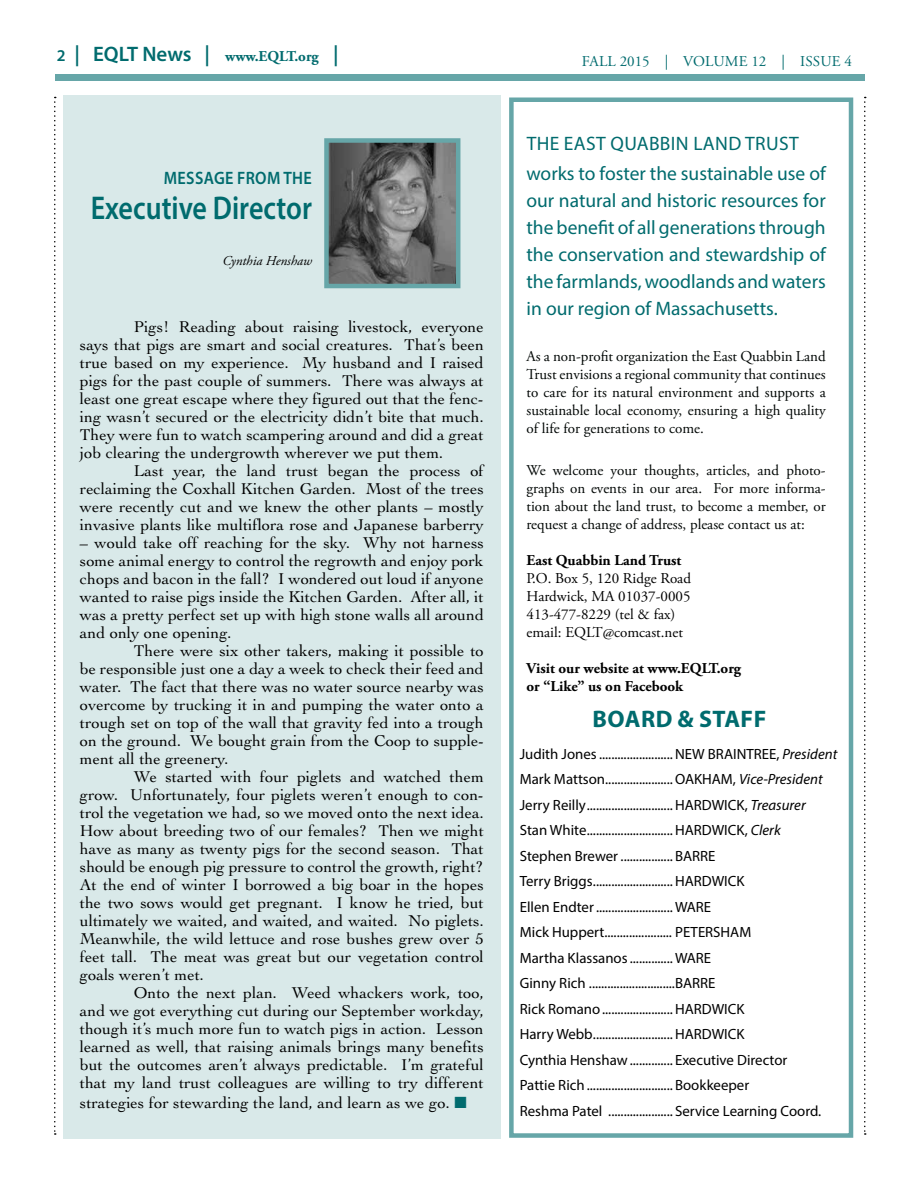
<style>
.page{position:relative;width:918px;height:1188px;background:#fff}
.page>*{position:absolute;margin:0;border:0;box-sizing:border-box;transform-origin:0 0}
.t1{font:600 33px "Myriad Pro";color:#006b6e;scale:.85 1}
.t2{font:700 24px "Myriad Pro";letter-spacing:.02em;color:#006b6e}
.t3{font:19.5px/27px "Myriad Pro";color:#006b6e;text-align:justify}
.t4{font:19.5px/30px "Myriad Pro";letter-spacing:.02em;color:#006b6e}
.t5{font:600 18px "Myriad Pro";color:#006b6e;scale:.9 1}
.t6{font:16.5px/18px "Cochin LT Std";color:#000;text-align:justify}
.t7{font:15px/18px "Adobe Garamond Pro";color:#000604;text-align:justify}
.t8{font:15px/18px "Adobe Garamond Pro";color:#000100}
.t9{font:700 15px/18px "Adobe Garamond Pro";color:#000100}
.t10{font:700 15px "Adobe Garamond Pro";color:#006b6e}
.t11{font:15px "Adobe Garamond Pro";letter-spacing:.015em;color:#006b6e}
.t12{font:14.85px/25.5px "Myriad Pro";color:#000}
.t13{font:italic 14.85px "Myriad Pro";color:#000}
.t14{font:italic 13.5px "Adobe Garamond Pro";color:#000}
.s1{font-family:"Myriad Pro";font-weight:600;font-size:16.5px}
.s2{font-family:"Myriad Pro";font-weight:600;font-size:21px}
.s3{color:#006b6e}
.s4{font-style:italic}
.s5{font-style:normal}
</style>
<div class="page">
<div style="left:55px;top:74px;width:810px;height:7px;background:#66a6a8"></div>
<svg style="left:54px;top:97px;width:2px;height:1038px"></svg>
<svg style="left:864px;top:97px;width:2px;height:1038px"></svg>
<div style="left:63px;top:95px;width:438px;height:1043px;background:#d9e9e9"></div>
<div style="left:509px;top:98px;width:344px;height:1040px;border:4px solid #66a6a8"></div>
<img style="left:329px;top:143px;width:126px;height:140px">
<div style="left:324px;top:138px;width:136px;height:150px;border:4px solid #66a6a8"></div>
<p class="t10" style="left:57px;top:48px;width:283px"><span class="s1">2</span> <span class="s2">| EQLT News |</span> www.EQLT.org <span class="s2">|</span></p>
<p class="t11" style="left:582px;top:52px;width:272px">FALL 2015 | Volume 12 | Issue 4</p>
<p class="t5" style="left:164px;top:167px;width:27px">Message</p>
<p class="t5" style="left:237px;top:167px;width:13px">from</p>
<p class="t5" style="left:283px;top:167px;width:31px">the</p>
<h1 class="t1" style="left:91px;top:187px;width:262px">Executive Director</h1>
<p class="t14" style="left:222px;top:253px;width:91px">Cynthia Henshaw</p>
<p class="t6" style="left:80px;top:318px;width:405px;text-indent:54px">Pigs! Reading about raising livestock, everyone says that pigs are smart and social creatures. That’s been true based on my experience. My husband and I raised pigs for the past couple of summers. There was always at least one great escape where they figured out that the fenc&shy;ing wasn’t secured or the electricity didn’t bite that much.<br>They were fun to watch scampering around and did a great job clearing the undergrowth wherever we put them.</p>
<p class="t6" style="left:80px;top:462px;width:405px;text-indent:54px">Last year, the land trust began the process of reclaiming the Coxhall Kitchen Garden. Most of the trees were recently cut and we knew the other plants – mostly invasive plants like multiflora rose and Japanese barberry</p>
<p class="t6" style="left:80px;top:534px;width:405px">– would take off reaching for the sky. Why not harness some animal energy to control the regrowth and enjoy pork chops and bacon in the fall? I wondered out loud if anyone wanted to raise pigs inside the Kitchen Garden. After all, it was a pretty perfect set up with high stone walls all around and only one opening.</p>
<p class="t6" style="left:80px;top:642px;width:405px;text-indent:54px">There were six other takers, making it possible to be responsible just one a day a week to check their feed and water. The fact that there was no water source nearby was overcome by trucking it in and pumping the water onto a trough set on top of the wall that gravity fed into a trough on the ground. We bought grain from the Coop to supple&shy;ment all the greenery.</p>
<p class="t6" style="left:80px;top:768px;width:405px;text-indent:54px">We started with four piglets and watched them grow. Unfortunately, four piglets weren’t enough to con&shy;trol the vegetation we had, so we moved onto the next idea.<br>How about breeding two of our females? Then we might have as many as twenty pigs for the second season. That should be enough pig pressure to control the growth, right?<br>At the end of winter I borrowed a big boar in the hopes the two sows would get pregnant. I know he tried, but ultimately we waited, and waited, and waited. No piglets.<br>Meanwhile, the wild lettuce and rose bushes grew over 5 feet tall. The meat was great but our vegetation control goals weren’t met.</p>
<p class="t6" style="left:80px;top:984px;width:405px;text-indent:54px">Onto the next plan. Weed whackers work, too, and we got everything cut during our September workday, though it’s much more fun to watch pigs in action. Lesson learned as well, that raising animals brings many benefits but the outcomes aren’t always predictable. I’m grateful that my land trust colleagues are willing to try different</p>
<p class="t6" style="left:80px;top:1093px;width:388px">strategies for stewarding the land, and learn as we go. <span class="s3">■</span></p>
<p class="t4" style="left:526px;top:128px;width:301px">The East Quabbin Land Trust works to foster the sustainable use of</p>
<p class="t3" style="left:526px;top:187px;width:301px">our natural and historic resources for the benefit of all generations through the conservation and stewardship of the farmlands, woodlands and waters in our region of Massachusetts.</p>
<p class="t7" style="left:526px;top:348px;width:301px">As a non-profit organization the East Quabbin Land Trust envisions a regional community that continues to care for its natural environment and supports a sustainable local economy, ensuring a high quality of life for generations to come.</p>
<p class="t7" style="left:526px;top:462px;width:301px">We welcome your thoughts, articles, and photo&shy;graphs on events in our area. For more informa&shy;tion about the land trust, to become a member, or request a change of address, please contact us at:</p>
<p class="t9" style="left:526px;top:552px;width:156px">East Quabbin Land Trust</p>
<p class="t8" style="left:526px;top:570px;width:166px">P.O. Box 5, 120 Ridge Road<br>Hardwick, MA 01037-0005<br>413-477-8229 (tel &amp; fax) email: EQLT@comcast.net</p>
<p class="t9" style="left:526px;top:660px;width:216px">Visit our website at www.EQLT.org or “Like” us on Facebook</p>
<h2 class="t2" style="left:593px;top:704px;width:175px">BOARD &amp; STAFF</h2>
<p class="t12" style="left:520px;top:741px;width:197px">Judith Jones........................NEW BRAIN</p>
<p class="t12" style="left:520px;top:741px;width:319px;text-indent:227px">TREE, <span class="s4">President<br></span>Mark Mattson......................OAKHAM, <span class="s4">Vice-President<br></span>Jerry Reilly............................HARD</p>
<p class="t13" style="left:712px;top:796px;width:96px"><span class="s5">WICK,</span> Treasurer</p>
<p class="t12" style="left:520px;top:817px;width:165px">Stan White............................HARD</p>
<p class="t12" style="left:712px;top:817px;width:71px">WICK, <span class="s4">Clerk</span></p>
<p class="t12" style="left:520px;top:843px;width:165px">Stephen Brewer ................. BARRE<br>Terry Briggs..........................HARD</p>
<p class="t12" style="left:712px;top:868px;width:34px">WICK</p>
<p class="t12" style="left:520px;top:894px;width:188px">Ellen Endter......................... WARE<br>Mick Huppert...................... PETERSHA</p>
<p class="t12" style="left:739px;top:919px;width:13px">M</p>
<p class="t12" style="left:520px;top:945px;width:176px">Martha Klassanos.............. WARE<br>Ginny Rich ............................BARRE<br>Rick Romano.......................HARD</p>
<p class="t12" style="left:712px;top:996px;width:34px">WICK</p>
<p class="t12" style="left:520px;top:1021px;width:165px">Harry Webb..........................HARD</p>
<p class="t12" style="left:520px;top:1021px;width:303px;text-indent:192px">WICK<br>Cynthia Henshaw.............. Executive Director Pattie Rich............................ Bookkeeper<br>Reshma Patel ..................... Service Learning Coord.</p>
</div>
